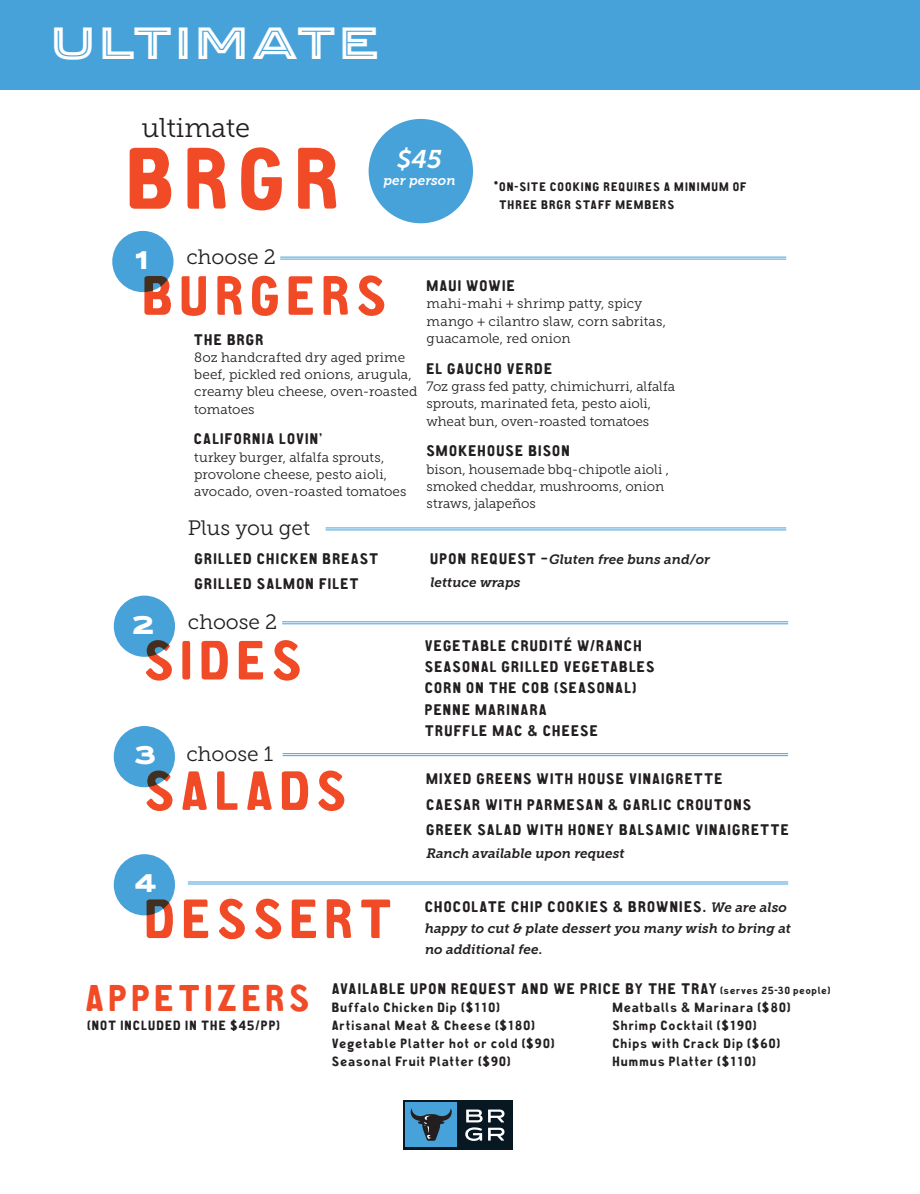
<style>
.page{position:relative;width:920px;height:1194px;background:#fff}
.page>*{position:absolute;margin:0;border:0;box-sizing:border-box;transform-origin:0 0}
.t1{font:87px "CA Aires Pro";color:#f04b26}
.t2{font:55.5px "CA Aires Pro";letter-spacing:.115em;color:#f04b26}
.t3{font:45px "Ronsard Crystal";letter-spacing:.145em;color:#fff}
.t4{font:37.5px "CA Aires Pro";letter-spacing:.12em;color:#f04b26}
.t5{font:27.15px "Museo Slab 300";color:#231f20}
.t6{font:italic 25.5px "Museo Slab 700";color:#fff}
.t7{font:800 25.35px "Ronsard Crystal";color:#fff}
.t8{font:20.85px "Museo Slab 300";color:#231f20}
.t9{font:15.45px/21px "CA Aires Pro";letter-spacing:.08em;color:#231f20}
.t10{font:13.5px/17.2px "Museo Slab 300";color:#231f20}
.t11{font:13.5px "CA Aires Pro";letter-spacing:.075em;color:#231f20}
.t12{font:italic 13.5px/21px "Museo Slab 700";color:#231f20}
.t13{font:italic 13.5px "Museo Slab 700";color:#fff}
.t14{font:12.45px/18.5px "CA Aires Pro";letter-spacing:.09em;color:#231f20}
.s1{font-family:"CA Aires Pro";font-style:normal;font-size:15.45px}
.s2{font-family:"Ronsard Crystal";font-weight:800;font-size:25.35px;color:#fff}
.s3{font-family:"Museo Slab 700";font-style:italic;font-size:13.5px}
.s4{font-size:10.5px}
</style>
<div class="page">
<div style="left:0;top:0;width:919px;height:89px;background:#47a2da"></div>
<div style="left:368px;top:119px;width:105px;height:104px;background:#47a2da;border-radius:50%"></div>
<hr style="left:280px;top:257px;width:506px;height:1px;background:#47a2da">
<hr style="left:280px;top:259px;width:506px;height:1px;background:#47a2da">
<hr style="left:325px;top:527px;width:461px;height:1px;background:#47a2da">
<hr style="left:325px;top:529px;width:461px;height:1px;background:#47a2da">
<div style="left:112px;top:231px;width:61px;height:61px;background:#47a2da;border-radius:50%"></div>
<hr style="left:282px;top:621px;width:506px;height:1px;background:#47a2da">
<hr style="left:282px;top:623px;width:506px;height:1px;background:#47a2da">
<div style="left:114px;top:595px;width:61px;height:62px;background:#47a2da;border-radius:50%"></div>
<hr style="left:282px;top:753px;width:506px;height:1px;background:#47a2da">
<hr style="left:282px;top:755px;width:506px;height:1px;background:#47a2da">
<div style="left:114px;top:726px;width:61px;height:61px;background:#47a2da;border-radius:50%"></div>
<hr style="left:188px;top:881px;width:600px;height:1px;background:#47a2da">
<hr style="left:188px;top:883px;width:600px;height:1px;background:#47a2da">
<div style="left:114px;top:854px;width:61px;height:61px;background:#47a2da;border-radius:50%"></div>
<div style="left:403px;top:1100px;width:110px;height:49px;background:#071822"></div>
<div style="left:406px;top:1102px;width:51px;height:45px;background:#47a2da"></div>
<svg style="left:410px;top:1108px;width:42px;height:33px"></svg>
<svg style="left:465px;top:1109px;width:17px;height:31px"></svg>
<svg style="left:488px;top:1109px;width:16px;height:31px"></svg>
<h3 class="t3" style="left:53px;top:15px;width:326px">ULTIMATE</h3>
<h3 class="t5" style="left:142px;top:112px;width:110px">ultimate</h3>
<h1 class="t1" style="left:128px;top:129px;width:215px">BRGR</h1>
<h3 class="t7" style="left:136px;top:245px;width:12px">1</h3>
<h3 class="t8" style="left:186px;top:246px;width:91px">choose 2</h3>
<h3 class="t6" style="left:397px;top:145px;width:46px">$45</h3>
<p class="t13" style="left:383px;top:172px;width:74px">per person</p>
<p class="t14" style="left:499px;top:178px;width:248px;text-indent:-5px">*ON-SITE COOKING REQUIRES A MINIMUM OF<br>THREE BRGR STAFF MEMBERS</p>
<h2 class="t2" style="left:143px;top:264px;width:245px">BURGERS</h2>
<p class="t9" style="left:194px;top:329px;width:71px">THE BRGR</p>
<p class="t10" style="left:194px;top:348px;width:225px">8oz handcrafted dry aged prime beef, pickled red onions, arugula, creamy bleu cheese, oven-roasted tomatoes</p>
<p class="t9" style="left:194px;top:429px;width:130px">CALIFORNIA LOVIN’</p>
<p class="t10" style="left:194px;top:448px;width:214px">turkey burger, alfalfa sprouts, provolone cheese, pesto aioli, avocado, oven-roasted tomatoes</p>
<h3 class="t8" style="left:188px;top:516px;width:124px">Plus you get</h3>
<p class="t9" style="left:195px;top:547px;width:185px;line-height:24.5px">GRILLED CHICKEN BREAST<br>GRILLED SALMON FILET</p>
<p class="t9" style="left:426px;top:276px;width:90px">MAUI WOWIE</p>
<p class="t10" style="left:426px;top:295px;width:241px">mahi-mahi + shrimp patty, spicy mango + cilantro slaw, corn sabritas, guacamole, red onion</p>
<p class="t9" style="left:426px;top:359px;width:127px">EL GAUCHO VERDE</p>
<p class="t10" style="left:426px;top:378px;width:250px">7oz grass fed patty, chimichurri, alfalfa sprouts, marinated feta, pesto aioli, wheat bun, oven-roasted tomatoes</p>
<p class="t9" style="left:426px;top:441px;width:145px">SMOKEHOUSE BISON</p>
<p class="t10" style="left:426px;top:460px;width:244px">bison, housemade bbq-chipotle aioli , smoked cheddar, mushrooms, onion straws, jalapeños</p>
<p class="t12" style="left:430px;top:549px;width:281px;line-height:22.5px"><span class="s1">UPON REQUEST —</span>Gluten free buns and/or lettuce wraps</p>
<h3 class="t7" style="left:133px;top:609px;width:21px">2</h3>
<h3 class="t8" style="left:188px;top:610px;width:91px">choose 2</h3>
<h2 class="t2" style="left:145px;top:629px;width:159px">SIDES</h2>
<h3 class="t8" style="left:135px;top:742px;width:139px"><span class="s2">3</span> choose 1</h3>
<p class="t9" style="left:425px;top:636px;width:231px">VEGETABLE CRUDITÉ W/RANCH<br>SEASONAL GRILLED VEGETABLES<br>CORN ON THE COB (SEASONAL)<br>PENNE MARINARA<br>TRUFFLE MAC &amp; CHEESE</p>
<h2 class="t2" style="left:145px;top:759px;width:203px">SALADS</h2>
<p class="t9" style="left:426px;top:767px;width:364px;line-height:25.5px">MIXED GREENS WITH HOUSE VINAIGRETTE<br>CAESAR WITH PARMESAN &amp; GARLIC CROUTONS<br>GREEK SALAD WITH HONEY BALSAMIC VINAIGRETTE</p>
<p class="t12" style="left:426px;top:842px;width:200px">Ranch available upon request</p>
<h3 class="t7" style="left:135px;top:868px;width:22px">4</h3>
<h2 class="t2" style="left:145px;top:887px;width:248px">DESSERT</h2>
<p class="t9" style="left:425px;top:897px;width:363px">CHOCOLATE CHIP COOKIES &amp; BROWNIES. <span class="s3">We are also</span></p>
<p class="t12" style="left:425px;top:918px;width:367px">happy to cut &amp; plate dessert you many wish to bring at no additional fee.</p>
<h3 class="t4" style="left:86px;top:976px;width:226px">APPETIZERS</h3>
<p class="t9" style="left:332px;top:979px;width:500px">AVAILABLE UPON REQUEST AND WE PRICE BY THE TRAY <span class="s4">(serves 25-30 people)</span></p>
<p class="t11" style="left:332px;top:1000px;width:169px">Buffalo Chicken Dip ($110)</p>
<p class="t11" style="left:612px;top:1000px;width:179px">Meatballs &amp; Marinara ($80)</p>
<p class="t11" style="left:332px;top:1018px;width:204px">Artisanal Meat &amp; Cheese ($180)</p>
<p class="t11" style="left:612px;top:1018px;width:146px">Shrimp Cocktail ($190)</p>
<p class="t11" style="left:332px;top:1036px;width:224px">Vegetable Platter hot or cold ($90)</p>
<p class="t11" style="left:612px;top:1036px;width:169px">Chips with Crack Dip ($60)</p>
<p class="t11" style="left:332px;top:1054px;width:180px">Seasonal Fruit Platter ($90)</p>
<p class="t11" style="left:612px;top:1054px;width:145px">Hummus Platter ($110)</p>
<p class="t11" style="left:87px;top:1017px;width:194px">(NOT INCLUDED IN THE $45/PP)</p>
</div>
